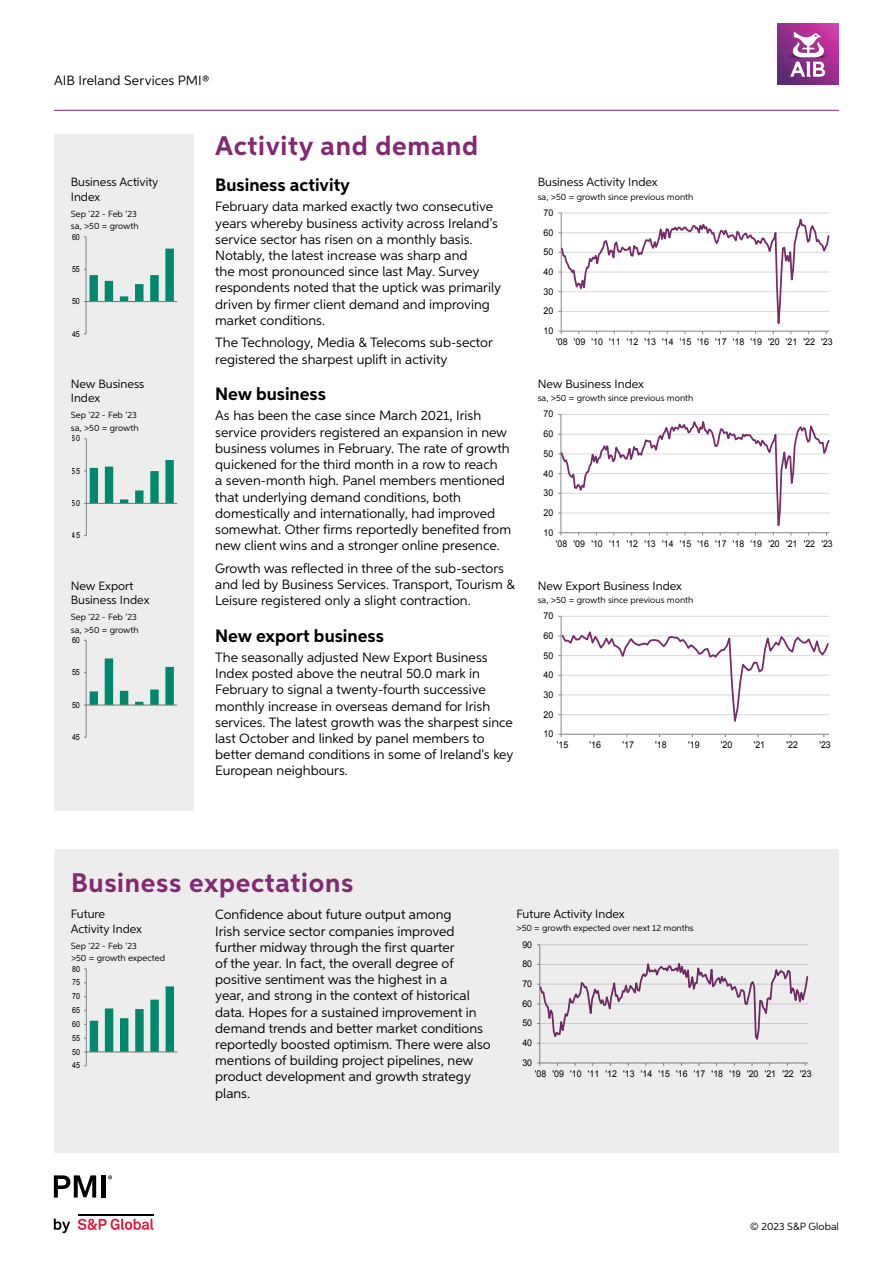
<style>
.page{position:relative;width:893px;height:1263px;background:#fff}
.page>*{position:absolute;margin:0;border:0;box-sizing:border-box;transform-origin:0 0}
.t1{font:700 27px "Aspira";letter-spacing:.025em;color:#832972}
.t2{font:700 18px "Aspira";color:#000}
.t3{font:13.5px/16.2px "Aspira";color:#000}
.t4{font:12px/14.4px "Aspira";color:#000}
.t5{font:10.5px "Aspira";color:#000}
.t6{font:9.3px "Arial";color:#000;scale:.95 1}
.t7{font:9.3px "Arial";color:#000;scale:.94 1}
.t8{font:9px/12.8px "Aspira";color:#000}
.t9{font:8.4px "Arial";color:#000;scale:.86 1}
.t10{font:8.4px "Arial";color:#000;scale:.85 1}
.t11{font:8.4px "Arial";color:#000;scale:.87 1}
</style>
<div class="page">
<hr style="left:54px;top:110px;width:785px;height:1px;background:#832972">
<img style="left:778px;top:24px;width:61px;height:61px">
<svg style="left:790px;top:32px;width:35px;height:45px"></svg>
<div style="left:54px;top:134px;width:140px;height:677px;background:#ededed"></div>
<svg style="left:559px;top:213px;width:271px;height:121px"></svg>
<hr style="left:86px;top:237px;width:1px;height:97px;background:#868686">
<svg style="left:84px;top:249px;width:90px;height:53px"></svg>
<hr style="left:86px;top:301px;width:91px;height:1px;background:#868686">
<svg style="left:558px;top:414px;width:272px;height:121px"></svg>
<hr style="left:86px;top:439px;width:1px;height:97px;background:#868686">
<svg style="left:84px;top:460px;width:90px;height:44px"></svg>
<hr style="left:86px;top:503px;width:91px;height:1px;background:#868686">
<div style="left:54px;top:849px;width:785px;height:303px;background:#ededed"></div>
<hr style="left:540px;top:944px;width:268px;height:1px;background:#d9d9d9">
<hr style="left:539px;top:945px;width:1px;height:118px;background:#868686">
<hr style="left:540px;top:1062px;width:268px;height:1px;background:#868686">
<svg style="left:537px;top:951px;width:272px;height:93px"></svg>
<hr style="left:86px;top:969px;width:1px;height:97px;background:#868686">
<svg style="left:84px;top:982px;width:90px;height:71px"></svg>
<hr style="left:86px;top:1052px;width:91px;height:1px;background:#868686">
<hr style="left:561px;top:616px;width:268px;height:1px;background:#d9d9d9">
<hr style="left:561px;top:616px;width:1px;height:118px;background:#868686">
<svg style="left:558px;top:626px;width:272px;height:111px"></svg>
<hr style="left:86px;top:640px;width:1px;height:97px;background:#868686">
<svg style="left:84px;top:658px;width:90px;height:48px"></svg>
<hr style="left:86px;top:705px;width:91px;height:1px;background:#868686">
<svg style="left:54px;top:1218px;width:16px;height:15px"></svg>
<svg style="left:78px;top:1218px;width:75px;height:12px"></svg>
<hr style="left:78px;top:1213px;width:75px;height:2px;background:#000">
<svg style="left:54px;top:1175px;width:42px;height:22px"></svg>
<div style="left:101px;top:1175px;width:5px;height:22px;background:#000"></div>
<svg style="left:108px;top:1175px;width:4px;height:4px"></svg>
<p class="t3" style="left:54px;top:72px;width:157px">AIB Ireland Services PMI®</p>
<h1 class="t1" style="left:215px;top:130px;width:264px">Activity and demand</h1>
<p class="t4" style="left:71px;top:175px;width:89px">Business Activity<br>Index</p>
<p class="t8" style="left:71px;top:207px;width:67px">Sep ‘22 - Feb ‘23</p>
<p class="t8" style="left:71px;top:220px;width:69px">sa, &gt;50 = growth</p>
<p class="t10" style="left:72px;top:231px;width:11px">60</p>
<p class="t10" style="left:72px;top:263px;width:11px">55</p>
<p class="t10" style="left:72px;top:296px;width:11px">50</p>
<p class="t10" style="left:72px;top:328px;width:11px">45</p>
<p class="t4" style="left:71px;top:376px;width:75px">New Business<br>Index</p>
<p class="t8" style="left:71px;top:409px;width:67px">Sep ‘22 - Feb ‘23</p>
<p class="t8" style="left:71px;top:421px;width:69px">sa, &gt;50 = growth</p>
<p class="t11" style="left:72px;top:433px;width:11px">60</p>
<p class="t11" style="left:72px;top:465px;width:11px">55</p>
<p class="t11" style="left:72px;top:497px;width:11px">50</p>
<p class="t11" style="left:72px;top:530px;width:11px">45</p>
<p class="t4" style="left:71px;top:578px;width:80px">New Export<br>Business Index</p>
<p class="t8" style="left:71px;top:610px;width:69px">Sep ‘22 - Feb ‘23 sa, &gt;50 = growth</p>
<p class="t9" style="left:72px;top:634px;width:11px">60</p>
<p class="t9" style="left:72px;top:667px;width:11px">55</p>
<p class="t9" style="left:72px;top:699px;width:11px">50</p>
<p class="t9" style="left:72px;top:731px;width:11px">45</p>
<h2 class="t2" style="left:215px;top:174px;width:136px">Business activity</h2>
<p class="t3" style="left:215px;top:198px;width:287px">February data marked exactly two consecutive years whereby business activity across Ireland’s service sector has risen on a monthly basis.<br>Notably, the latest increase was sharp and<br>the most pronounced since last May. Survey respondents noted that the uptick was primarily driven by firmer client demand and improving market conditions.</p>
<p class="t3" style="left:215px;top:334px;width:279px">The Technology, Media &amp; Telecoms sub-sector registered the sharpest uplift in activity</p>
<h2 class="t2" style="left:215px;top:383px;width:112px">New business</h2>
<p class="t3" style="left:215px;top:407px;width:297px">As has been the case since March 2021, Irish service providers registered an expansion in new business volumes in February. The rate of growth quickened for the third month in a row to reach<br>a seven-month high. Panel members mentioned that underlying demand conditions, both domestically and internationally, had improved somewhat. Other firms reportedly benefited from new client wins and a stronger online presence.</p>
<p class="t3" style="left:215px;top:560px;width:301px">Growth was reflected in three of the sub-sectors and led by Business Services. Transport, Tourism &amp;<br>Leisure registered only a slight contraction.</p>
<h2 class="t2" style="left:215px;top:624px;width:170px">New export business</h2>
<p class="t3" style="left:215px;top:649px;width:300px">The seasonally adjusted New Export Business Index posted above the neutral 50.0 mark in February to signal a twenty-fourth successive monthly increase in overseas demand for Irish services. The latest growth was the sharpest since last October and linked by panel members to better demand conditions in some of Ireland's key European neighbours.</p>
<p class="t4" style="left:538px;top:175px;width:121px">Business Activity Index</p>
<p class="t8" style="left:538px;top:190px;width:157px">sa, &gt;50 = growth since previous month</p>
<p class="t6" style="left:544px;top:206px;width:12px">70</p>
<p class="t6" style="left:544px;top:226px;width:12px">60</p>
<p class="t6" style="left:544px;top:246px;width:12px">50</p>
<p class="t6" style="left:544px;top:266px;width:12px">40</p>
<p class="t6" style="left:544px;top:285px;width:12px">30</p>
<p class="t6" style="left:544px;top:305px;width:12px">20</p>
<p class="t6" style="left:544px;top:325px;width:12px">10</p>
<p class="t6" style="left:556px;top:336px;width:293px">'08 '09 '10 '11 '12 '13 '14 '15 '16 '17 '18 '19 '20 '21 '22 '23</p>
<p class="t4" style="left:538px;top:376px;width:108px">New Business Index</p>
<p class="t8" style="left:538px;top:392px;width:157px">sa, &gt;50 = growth since previous month</p>
<p class="t7" style="left:544px;top:408px;width:12px">70</p>
<p class="t7" style="left:544px;top:428px;width:12px">60</p>
<p class="t7" style="left:544px;top:447px;width:12px">50</p>
<p class="t7" style="left:544px;top:467px;width:12px">40</p>
<p class="t7" style="left:544px;top:487px;width:12px">30</p>
<p class="t7" style="left:544px;top:507px;width:12px">20</p>
<p class="t7" style="left:544px;top:526px;width:12px">10</p>
<p class="t7" style="left:556px;top:537px;width:296px">'08 '09 '10 '11 '12 '13 '14 '15 '16 '17 '18 '19 '20 '21 '22 '23</p>
<p class="t4" style="left:538px;top:578px;width:146px">New Export Business Index</p>
<p class="t8" style="left:538px;top:593px;width:157px">sa, &gt;50 = growth since previous month</p>
<p class="t6" style="left:544px;top:610px;width:12px">70</p>
<p class="t6" style="left:544px;top:629px;width:12px">60</p>
<p class="t6" style="left:544px;top:649px;width:12px">50</p>
<p class="t6" style="left:544px;top:669px;width:12px">40</p>
<p class="t6" style="left:544px;top:688px;width:12px">30</p>
<p class="t6" style="left:544px;top:708px;width:12px">20</p>
<p class="t6" style="left:544px;top:728px;width:12px">10</p>
<p class="t6" style="left:557px;top:739px;width:14px">'15</p>
<p class="t6" style="left:590px;top:739px;width:14px">'16</p>
<p class="t6" style="left:622px;top:739px;width:14px">'17</p>
<p class="t6" style="left:655px;top:739px;width:14px">'18</p>
<p class="t6" style="left:688px;top:739px;width:14px">'19</p>
<p class="t6" style="left:721px;top:739px;width:14px">'20</p>
<p class="t6" style="left:754px;top:739px;width:14px">'21</p>
<p class="t6" style="left:786px;top:739px;width:14px">'22</p>
<p class="t6" style="left:819px;top:739px;width:14px">'23</p>
<h1 class="t1" style="left:71px;top:866px;width:284px">Business expectations</h1>
<p class="t4" style="left:71px;top:907px;width:73px">Future<br>Activity Index</p>
<p class="t3" style="left:215px;top:906px;width:277px">Confidence about future output among<br>Irish service sector companies improved further midway through the first quarter<br>of the year. In fact, the overall degree of positive sentiment was the highest in a<br>year, and strong in the context of historical data. Hopes for a sustained improvement in demand trends and better market conditions reportedly boosted optimism. There were also mentions of building project pipelines, new product development and growth strategy plans.</p>
<p class="t8" style="left:71px;top:939px;width:67px">Sep ‘22 - Feb ‘23</p>
<p class="t8" style="left:71px;top:952px;width:96px">&gt;50 = growth expected</p>
<p class="t9" style="left:72px;top:963px;width:11px">80</p>
<p class="t9" style="left:72px;top:977px;width:11px">75</p>
<p class="t9" style="left:72px;top:991px;width:11px">70</p>
<p class="t9" style="left:72px;top:1004px;width:11px">65</p>
<p class="t9" style="left:72px;top:1018px;width:11px">60</p>
<p class="t9" style="left:72px;top:1032px;width:11px">55</p>
<p class="t9" style="left:72px;top:1046px;width:11px">50</p>
<p class="t9" style="left:72px;top:1060px;width:11px">45</p>
<p class="t4" style="left:516px;top:907px;width:110px">Future Activity Index</p>
<p class="t8" style="left:516px;top:922px;width:179px">&gt;50 = growth expected over next 12 months</p>
<p class="t6" style="left:522px;top:938px;width:12px">90</p>
<p class="t6" style="left:522px;top:958px;width:12px">80</p>
<p class="t6" style="left:522px;top:978px;width:12px">70</p>
<p class="t6" style="left:522px;top:997px;width:12px">60</p>
<p class="t6" style="left:522px;top:1017px;width:12px">50</p>
<p class="t6" style="left:522px;top:1037px;width:12px">40</p>
<p class="t6" style="left:522px;top:1056px;width:12px">30</p>
<p class="t6" style="left:535px;top:1067px;width:293px">'08 '09 '10 '11 '12 '13 '14 '15 '16 '17 '18 '19 '20 '21 '22 '23</p>
<p class="t5" style="left:750px;top:1220px;width:90px">© 2023 S&amp;P Global</p>
</div>
